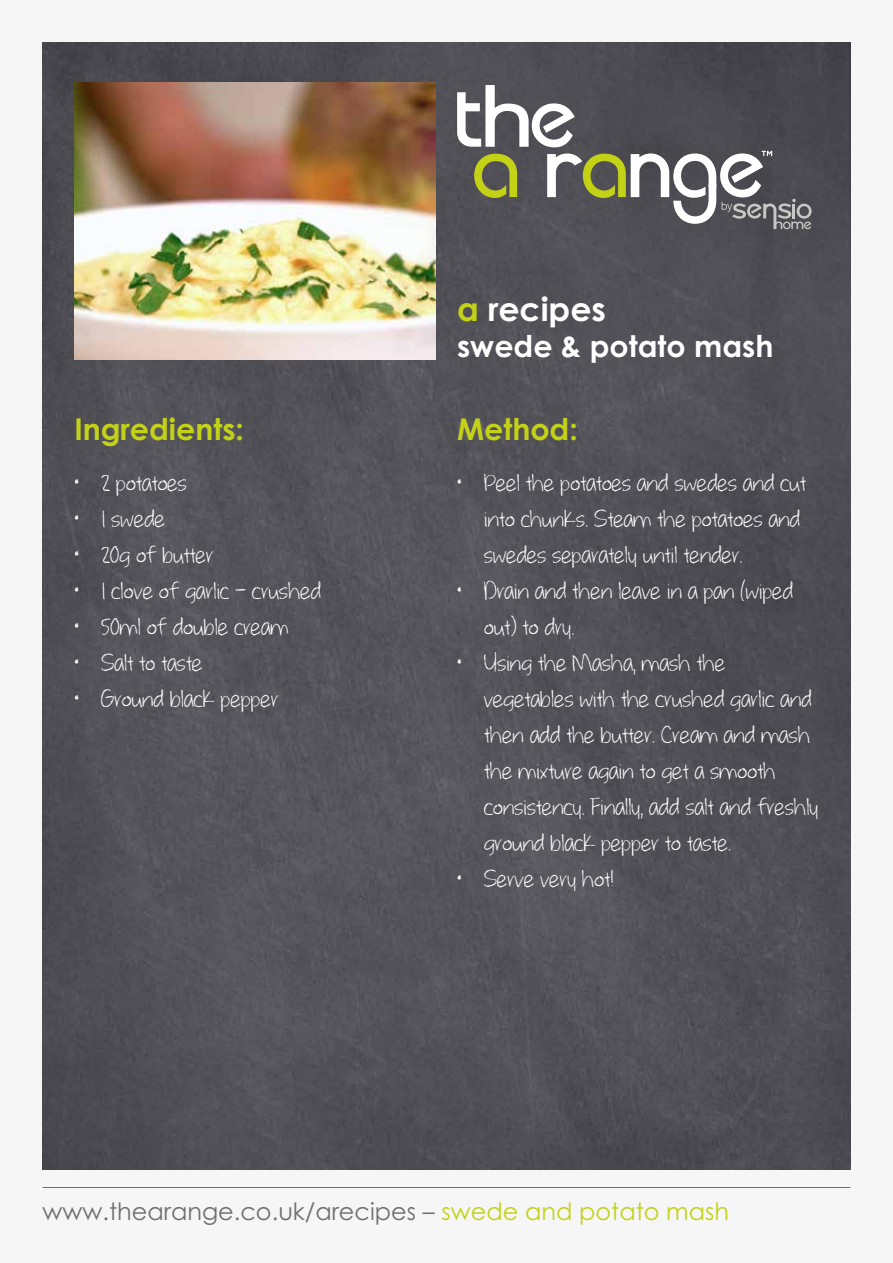
<style>
.page{position:relative;width:893px;height:1263px;background:#f6f6f6}
.page>*{position:absolute;margin:0;border:0;box-sizing:border-box;transform-origin:0 0}
.t1{font:700 33px "Century Gothic";color:#fff}
.t2{font:30px/36px "whateverittakes";color:#fff}
.t3{font:700 30px "Century Gothic";color:#c3d217}
.t4{font:700 30px "Century Gothic";color:#fff}
.t5{font:24px "Century Gothic";color:#706f6f}
.s1{color:#c3d217}
</style>
<div class="page">
<img style="left:43px;top:43px;width:807px;height:1126px">
<hr style="left:43px;top:1187px;width:807px;height:1px;background:#706f6f">
<svg style="left:457px;top:85px;width:355px;height:144px;background:#6a6968"></svg>
<img style="left:74px;top:83px;width:362px;height:276px">
<p class="t3" style="left:74px;top:411px;width:171px">Ingredients:</p>
<p class="t2" style="left:74px;top:464px;width:114px">• 2 potatoes</p>
<p class="t2" style="left:74px;top:500px;width:92px">• 1 swede</p>
<p class="t2" style="left:74px;top:536px;width:141px">• 20g of butter</p>
<p class="t2" style="left:74px;top:572px;width:248px">• 1 clove of garlic – crushed</p>
<p class="t2" style="left:74px;top:608px;width:216px">• 50ml of double cream</p>
<p class="t2" style="left:74px;top:644px;width:129px">• Salt to taste</p>
<p class="t2" style="left:74px;top:680px;width:206px">• Ground black pepper</p>
<p class="t1" style="left:457px;top:289px;width:150px"><span class="s1">a</span> recipes</p>
<p class="t4" style="left:457px;top:328px;width:318px">swede &amp; potato mash</p>
<p class="t3" style="left:457px;top:411px;width:122px">Method:</p>
<p class="t2" style="left:484px;top:464px;width:323px;text-indent:-27px">• Peel the potatoes and swedes and cut into chunks. Steam the potatoes and swedes separately until tender.</p>
<p class="t2" style="left:484px;top:572px;width:311px;text-indent:-27px">• Drain and then leave in a pan (wiped out) to dry.</p>
<p class="t2" style="left:484px;top:644px;width:336px;text-indent:-27px">• Using the Masha, mash the vegetables with the crushed garlic and then add the butter. Cream and mash the mixture again to get a smooth consistency. Finally, add salt and freshly ground black pepper to taste.</p>
<p class="t2" style="left:457px;top:860px;width:158px">• Serve very hot!</p>
<p class="t5" style="left:43px;top:1197px;width:688px">www.thearange.co.uk/arecipes – <span class="s1">swede and potato mash</span></p>
</div>
